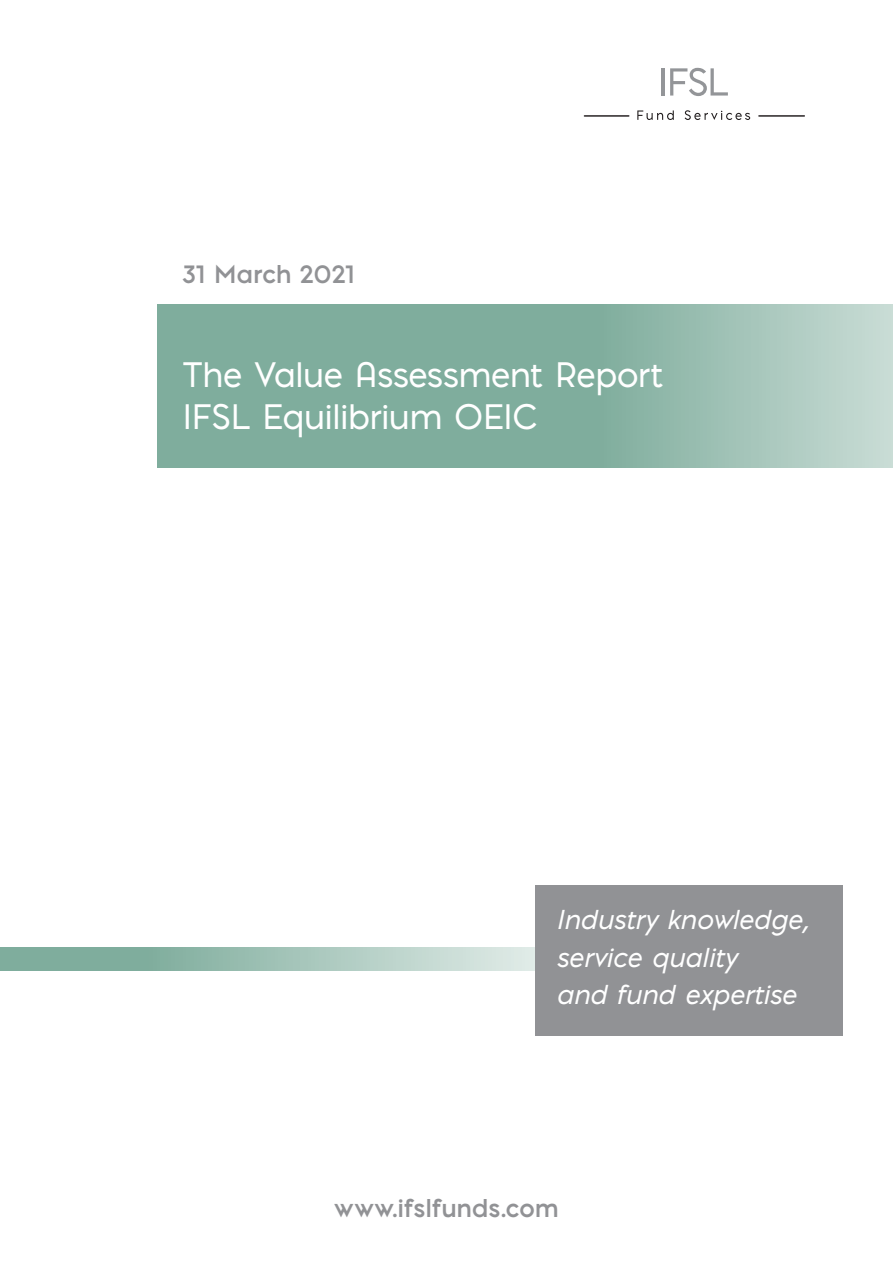
<style>
.page{position:relative;width:893px;height:1263px;background:#fff}
.page>*{position:absolute;margin:0;border:0;box-sizing:border-box;transform-origin:0 0}
._1_HEADS{font:33px/42px "Pontiac";color:#fff}
._1_HEADS-2{font:italic 25.5px "Pontiac";letter-spacing:.015em;color:#fff}
.diagram_heads{font:700 24px "Pontiac";letter-spacing:.015em;color:#919295}
</style>
<div class="page">
<svg style="left:0;top:947px;width:535px;height:23px;background:#a2c3b8"></svg>
<div style="left:535px;top:885px;width:307px;height:150px;background:#919295"></div>
<svg style="left:157px;top:304px;width:736px;height:163px;background:#8eb6a8"></svg>
<hr style="left:662px;top:68px;width:3px;height:28px;background:#939598">
<svg style="left:670px;top:68px;width:58px;height:28px"></svg>
<svg style="left:637px;top:110px;width:37px;height:10px"></svg>
<svg style="left:685px;top:110px;width:65px;height:10px"></svg>
<hr style="left:584px;top:115px;width:45px;height:2px;background:#231f20">
<hr style="left:759px;top:115px;width:45px;height:2px;background:#231f20">
<p class="diagram_heads" style="left:183px;top:256px;width:173px">31 March 2021</p>
<p class="_1_HEADS" style="left:183px;top:353px;width:482px">The Value Assessment Report<br>IFSL Equilibrium OEIC</p>
<p class="_1_HEADS-2" style="left:557px;top:901px;width:253px">Industry knowledge,</p>
<p class="_1_HEADS-2" style="left:557px;top:939px;width:181px">service quality</p>
<p class="_1_HEADS-2" style="left:557px;top:976px;width:241px">and fund expertise</p>
<p class="diagram_heads" style="left:335px;top:1191px;width:225px">www.ifslfunds.com</p>
</div>
